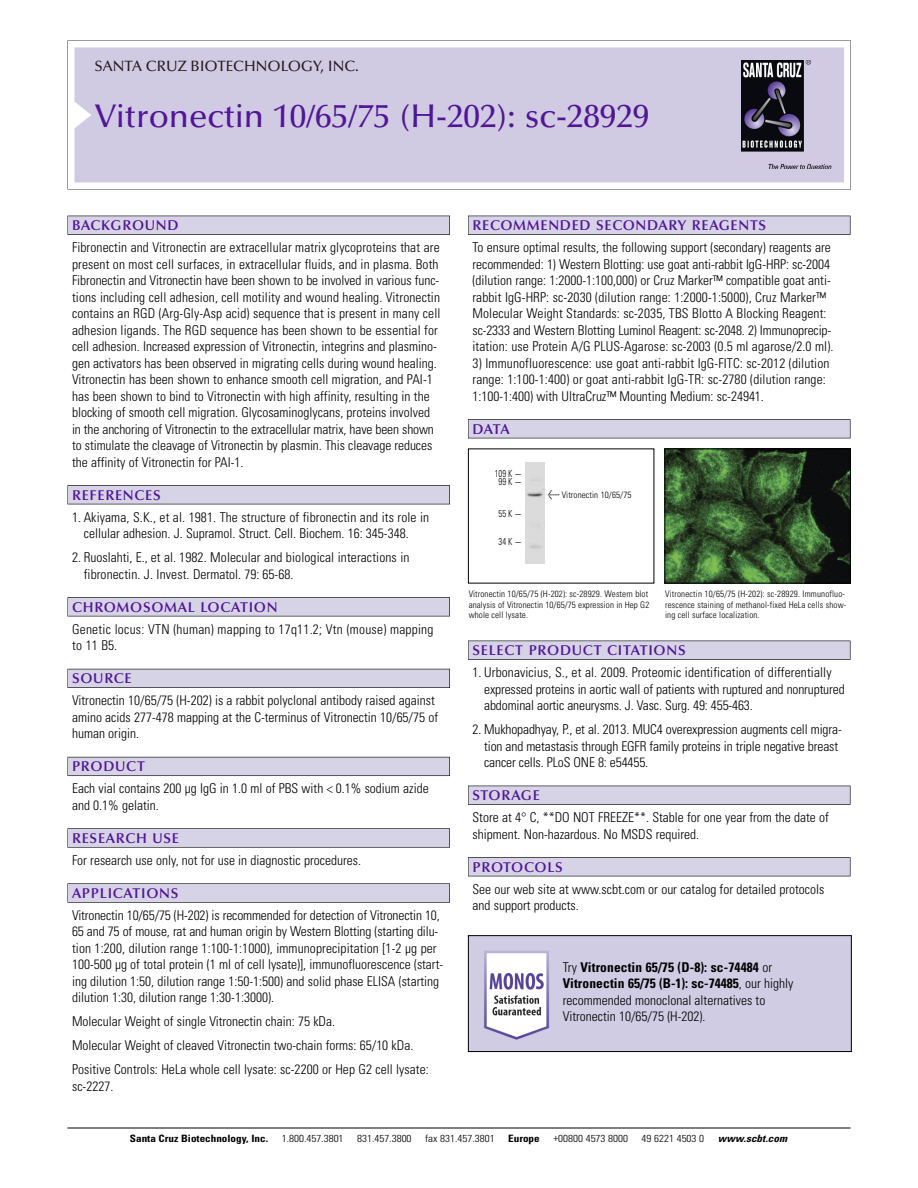
<style>
.page{position:relative;width:918px;height:1188px;background:#fff}
.page>*{position:absolute;margin:0;border:0;box-sizing:border-box;transform-origin:0 0}
.t1{font:500 33px "Optima";color:#511695}
.t2{font:500 15px "Optima";color:#231f20}
.t3{font:600 14.25px "Optima";letter-spacing:.05em;color:#511695}
.t4{font:300 condensed 13.5px/16.5px "Univers";color:#000}
.t5{font:300 condensed 13.5px/16.5px "Univers";letter-spacing:.02em;color:#000}
.t6{font:300 condensed 10.2px "Univers";color:#000;scale:1.1 1}
.t7{font:700 condensed 10.2px "Univers";color:#000;scale:1.1 1}
.t8{font:italic 700 condensed 10.2px "Univers";letter-spacing:.005em;color:#000;scale:1.1 1}
.t9{font:300 condensed 9.75px/8.2px "Univers";color:#000;text-align:center;scale:.87 1}
.t10{font:300 condensed 9px/10.5px "Univers";letter-spacing:.015em;color:#000}
.s1{font-family:"Meta Plus";font-weight:400;font-stretch:normal;font-size:10.5px}
.s2{font-weight:700}
</style>
<div class="page">
<svg style="left:68px;top:40px;width:783px;height:149px"></svg>
<div style="left:74px;top:47px;width:770px;height:135px;background:#d1cae3"></div>
<img style="left:741px;top:60px;width:90px;height:108px">
<div style="left:68px;top:216px;width:382px;height:19px;background:#525155"></div>
<div style="left:68px;top:216px;width:381px;height:18px;background:#d7d3e7"></div>
<div style="left:68px;top:485px;width:382px;height:19px;background:#525155"></div>
<div style="left:68px;top:486px;width:381px;height:18px;background:#d7d3e7"></div>
<div style="left:68px;top:597px;width:382px;height:19px;background:#545357"></div>
<div style="left:68px;top:598px;width:381px;height:18px;background:#d7d3e7"></div>
<div style="left:68px;top:669px;width:382px;height:19px;background:#54535a"></div>
<div style="left:68px;top:669px;width:381px;height:18px;background:#d7d3e7"></div>
<div style="left:68px;top:757px;width:382px;height:19px;background:#5b5a62"></div>
<div style="left:68px;top:757px;width:381px;height:18px;background:#d7d3e7"></div>
<div style="left:68px;top:828px;width:382px;height:20px;background:#626263"></div>
<div style="left:68px;top:829px;width:381px;height:18px;background:#d7d3e7"></div>
<div style="left:68px;top:883px;width:382px;height:20px;background:#616161"></div>
<div style="left:68px;top:884px;width:381px;height:18px;background:#d7d3e7"></div>
<div style="left:468px;top:216px;width:382px;height:19px;background:#525155"></div>
<div style="left:468px;top:216px;width:382px;height:18px;background:#d7d3e7"></div>
<div style="left:468px;top:419px;width:382px;height:19px;background:#525155"></div>
<div style="left:468px;top:420px;width:382px;height:18px;background:#d7d3e7"></div>
<div style="left:468px;top:641px;width:382px;height:19px;background:#545356"></div>
<div style="left:468px;top:641px;width:382px;height:18px;background:#d7d3e7"></div>
<div style="left:468px;top:786px;width:382px;height:19px;background:#525155"></div>
<div style="left:468px;top:786px;width:382px;height:18px;background:#d7d3e7"></div>
<div style="left:468px;top:857px;width:382px;height:19px;background:#525155"></div>
<div style="left:468px;top:858px;width:382px;height:18px;background:#d7d3e7"></div>
<hr style="left:68px;top:1128px;width:782px;height:1px;background:#000">
<img style="left:666px;top:450px;width:183px;height:132px">
<div style="left:664px;top:448px;width:187px;height:136px;border:1px solid #000"></div>
<div style="left:525px;top:463px;width:19px;height:101px;background:#dbdbdb"></div>
<img style="left:470px;top:937px;width:380px;height:113px">
<div style="left:468px;top:935px;width:384px;height:117px;border:1px solid #000"></div>
<p class="t2" style="left:94px;top:61px;width:266px">SANTA CRUZ BIOTECHNOLOGY, INC.</p>
<h1 class="t1" style="left:94px;top:103px;width:556px">Vitronectin 10/65/75 (H-202): sc-28929</h1>
<p class="t3" style="left:72px;top:219px;width:108px">BACKGROUND</p>
<p class="t4" style="left:72px;top:240px;width:370px">Fibronectin and Vitronectin are extracellular matrix glycoproteins that are present on most cell surfaces, in extracellular fluids, and in plasma. Both Fibronectin and Vitronectin have been shown to be involved in various func&shy;tions including cell adhesion, cell motility and wound healing. Vitronectin contains an RGD (Arg-Gly-Asp acid) sequence that is present in many cell adhesion ligands. The RGD sequence has been shown to be essential for cell adhesion. Increased expression of Vitronectin, integrins and plasmino&shy;gen activators has been observed in migrating cells during wound healing.<br>Vitronectin has been shown to enhance smooth cell migration, and PAI-1 has been shown to bind to Vitronectin with high affinity, resulting in the blocking of smooth cell migration. Glycosaminoglycans, proteins involved in the anchoring of Vitronectin to the extracellular matrix, have been shown to stimulate the cleavage of Vitronectin by plasmin. This cleavage reduces the affinity of Vitronectin for PAI-1.</p>
<p class="t3" style="left:72px;top:489px;width:90px">REFERENCES</p>
<p class="t4" style="left:84px;top:510px;width:347px;text-indent:-12px">1. Akiyama, S.K., et al. 1981. The structure of fibronectin and its role in cellular adhesion. J. Supramol. Struct. Cell. Biochem. 16: 345-348.</p>
<p class="t4" style="left:84px;top:550px;width:327px;text-indent:-12px">2. Ruoslahti, E., et al. 1982. Molecular and biological interactions in fibronectin. J. Invest. Dermatol. 79: 65-68.</p>
<p class="t3" style="left:72px;top:601px;width:207px">CHROMOSOMAL LOCATION</p>
<p class="t5" style="left:72px;top:622px;width:363px">Genetic locus: VTN (human) mapping to 17q11.2; Vtn (mouse) mapping to 11 B5.</p>
<p class="t3" style="left:72px;top:673px;width:61px">SOURCE</p>
<p class="t4" style="left:72px;top:693px;width:368px">Vitronectin 10/65/75 (H-202) is a rabbit polyclonal antibody raised against amino acids 277-478 mapping at the C-terminus of Vitronectin 10/65/75 of human origin.</p>
<p class="t3" style="left:72px;top:761px;width:74px">PRODUCT</p>
<p class="t4" style="left:72px;top:781px;width:358px">Each vial contains 200 µg IgG in 1.0 ml of PBS with &lt; 0.1% sodium azide and 0.1% gelatin.</p>
<p class="t3" style="left:72px;top:832px;width:109px">RESEARCH USE</p>
<p class="t4" style="left:72px;top:853px;width:290px">For research use only, not for use in diagnostic procedures.</p>
<p class="t3" style="left:72px;top:887px;width:108px">APPLICATIONS</p>
<p class="t4" style="left:72px;top:908px;width:373px">Vitronectin 10/65/75 (H-202) is recommended for detection of Vitronectin 10, 65 and 75 of mouse, rat and human origin by Western Blotting (starting dilu&shy;tion 1:200, dilution range 1:100-1:1000), immunoprecipitation [1-2 µg per 100-500 µg of total protein (1 ml of cell lysate)], immunofluorescence (start&shy;ing dilution 1:50, dilution range 1:50-1:500) and solid phase ELISA (starting dilution 1:30, dilution range 1:30-1:3000).</p>
<p class="t4" style="left:72px;top:1011px;width:358px;line-height:24px">Molecular Weight of single Vitronectin chain: 75 kDa.<br>Molecular Weight of cleaved Vitronectin two-chain forms: 65/10 kDa.<br>Positive Controls: HeLa whole cell lysate: sc-2200 or Hep G2 cell lysate:</p>
<p class="t4" style="left:72px;top:1079px;width:43px">sc-2227.</p>
<p class="t3" style="left:473px;top:219px;width:295px">RECOMMENDED SECONDARY REAGENTS</p>
<p class="t4" style="left:473px;top:240px;width:362px">To ensure optimal results, the following support (secondary) reagents are recommended: 1) Western Blotting: use goat anti-rabbit IgG-HRP: sc-2004 (dilution range: 1:2000-1:100,000) or Cruz Marker™ compatible goat anti&shy;rabbit IgG-HRP: sc-2030 (dilution range: 1:2000-1:5000), Cruz Marker™ Molecular Weight Standards: sc-2035, TBS Blotto A Blocking Reagent: sc-2333 and Western Blotting Luminol Reagent: sc-2048. 2) Immunoprecip&shy;itation: use Protein A/G PLUS-Agarose: sc-2003 (0.5 ml agarose/2.0 ml).</p>
<p class="t4" style="left:473px;top:356px;width:359px">3) Immunofluorescence: use goat anti-rabbit IgG-FITC: sc-2012 (dilution range: 1:100-1:400) or goat anti-rabbit IgG-TR: sc-2780 (dilution range:<br>1:100-1:400) with UltraCruz™ Mounting Medium: sc-24941.</p>
<p class="t3" style="left:473px;top:423px;width:39px">DATA</p>
<p class="t9" style="left:495px;top:470px;width:33px">109 K -<br>99K-</p>
<p class="t9" style="left:499px;top:510px;width:29px">55K-</p>
<p class="t9" style="left:499px;top:538px;width:29px">34K-</p>
<p class="t10" style="left:548px;top:491px;width:85px"><span class="s1">&lt;</span> Vitronectin 10/65/75</p>
<p class="t10" style="left:469px;top:590px;width:182px">Vitronectin 10/65/75 (H-202): sc-28929. Western blot analysis of Vitronectin 10/65/75 expression in Hep G2 whole cell lysate.</p>
<p class="t10" style="left:665px;top:590px;width:183px">Vitronectin 10/65/75 (H-202): sc-28929. Immunofluo&shy;rescence staining of methanol-fixed HeLa cells show&shy;ing cell surface localization.</p>
<p class="t3" style="left:473px;top:644px;width:215px">SELECT PRODUCT CITATIONS</p>
<p class="t4" style="left:484px;top:665px;width:362px;text-indent:-12px">1. Urbonavicius, S., et al. 2009. Proteomic identification of differentially expressed proteins in aortic wall of patients with ruptured and nonruptured abdominal aortic aneurysms. J. Vasc. Surg. 49: 455-463.</p>
<p class="t4" style="left:484px;top:722px;width:359px;text-indent:-12px">2. Mukhopadhyay, P., et al. 2013. MUC4 overexpression augments cell migra&shy;tion and metastasis through EGFR family proteins in triple negative breast cancer cells. PLoS ONE 8: e54455.</p>
<p class="t3" style="left:473px;top:789px;width:69px">STORAGE</p>
<p class="t4" style="left:473px;top:810px;width:358px">Store at 4° C, **DO NOT FREEZE**. Stable for one year from the date of shipment. Non-hazardous. No MSDS required.</p>
<p class="t3" style="left:473px;top:861px;width:92px">PROTOCOLS</p>
<p class="t4" style="left:473px;top:882px;width:353px">See our web site at www.scbt.com or our catalog for detailed protocols and support products.</p>
<p class="t4" style="left:563px;top:960px;width:232px">Try <span class="s2">Vitronectin 65/75 (D-8): sc-74484</span> or <span class="s2">Vitronectin 65/75 (B-1): sc-74485</span>, our highly recommended monoclonal alternatives to Vitronectin 10/65/75 (H-202).</p>
<p class="t7" style="left:130px;top:1135px;width:127px">Santa Cruz Biotechnology, Inc.</p>
<p class="t6" style="left:282px;top:1135px;width:58px">1.800.457.3801</p>
<p class="t6" style="left:357px;top:1135px;width:51px">831.457.3800</p>
<p class="t6" style="left:425px;top:1135px;width:65px">fax 831.457.3801</p>
<p class="t7" style="left:508px;top:1135px;width:30px">Europe</p>
<p class="t6" style="left:553px;top:1135px;width:69px">+00800 4573 8000</p>
<p class="t6" style="left:642px;top:1135px;width:58px">49 6221 4503 0</p>
<p class="t8" style="left:718px;top:1135px;width:64px">www.scbt.com</p>
</div>
